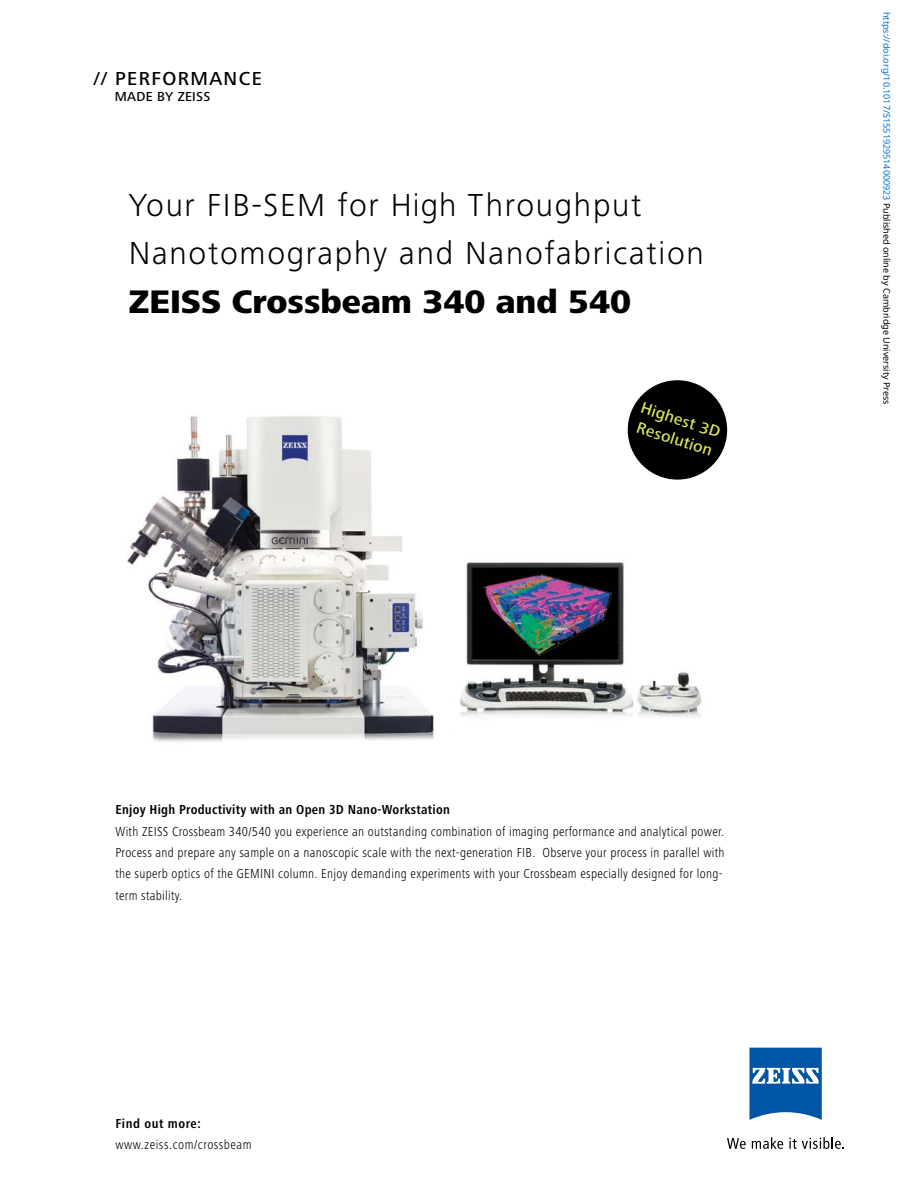
<style>
.page{position:relative;width:905px;height:1188px;background:#fff}
.page>*{position:absolute;margin:0;border:0;box-sizing:border-box;transform-origin:0 0}
.t1{font:800 33.75px "Zeiss Frutiger Next Pro";color:#000}
.t2{font:300 33px/48.8px "Zeiss Frutiger Next Pro";letter-spacing:.05em;color:#000}
.t3{font:500 19.5px "Zeiss Frutiger Next Pro";letter-spacing:.07em;color:#000}
.t4{font:500 16.5px/19.8px "Zeiss Frutiger Next Pro";color:#e0e55e}
.t5{font:300 condensed 13.5px/21.3px "Zeiss Frutiger Next Pro";letter-spacing:.02em;color:#000}
.t6{font:700 condensed 13.5px "Zeiss Frutiger Next Pro";letter-spacing:.02em;color:#000}
.t7{font:300 condensed 13.5px "Zeiss Frutiger Next Pro";letter-spacing:.04em;color:#000}
.t8{font:700 condensed 13.5px "Zeiss Frutiger Next Pro";letter-spacing:.04em;color:#000}
.t9{font:500 13.5px "Zeiss Frutiger Next Pro";letter-spacing:.02em;color:#000}
.t10{font:9px "Noto Sans";color:#0172cf}
.s1{color:#000}
</style>
<div class="page">
<img style="left:126px;top:403px;width:602px;height:339px">
<svg style="left:749px;top:1048px;width:72px;height:72px"></svg>
<svg style="left:727px;top:1138px;width:18px;height:11px"></svg>
<svg style="left:751px;top:1137px;width:32px;height:12px"></svg>
<svg style="left:789px;top:1137px;width:54px;height:12px"></svg>
<div style="left:627px;top:380px;width:100px;height:100px;background:#000;border-radius:50%"></div>
<h3 class="t3" style="left:94px;top:67px;width:169px">// PERFORMANCE</h3>
<p class="t9" style="left:115px;top:89px;width:97px">MADE BY ZEISS</p>
<h2 class="t2" style="left:129px;top:180px;width:576px">Your FIB-SEM for High Throughput<br>Nanotomography and Nanofabrication</h2>
<h1 class="t1" style="left:129px;top:283px;width:504px">ZEISS Crossbeam 340 and 540</h1>
<p class="t4" style="left:644px;top:398px;width:84px;rotate:18deg">Highest 3D<br>Resolution</p>
<p class="t6" style="left:115px;top:802px;width:336px">Enjoy High Productivity with an Open 3D Nano-Workstation</p>
<p class="t5" style="left:115px;top:821px;width:610px">With ZEISS Crossbeam 340/540 you experience an outstanding combination of imaging performance and analytical power.<br>Process and prepare any sample on a nanoscopic scale with the next-generation FIB. Observe your process in parallel with the superb optics of the GEMINI column. Enjoy demanding experiments with your Crossbeam especially designed for long&shy;term stability.</p>
<p class="t8" style="left:115px;top:1115px;width:87px">Find out more:</p>
<p class="t7" style="left:115px;top:1137px;width:138px">www.zeiss.com/crossbeam</p>
<p class="t10" style="left:893px;top:12px;width:394px;rotate:90deg">https://doi.org/10.1017/S1551929514000923 <span class="s1">Published online by Cambridge University Press</span></p>
</div>
